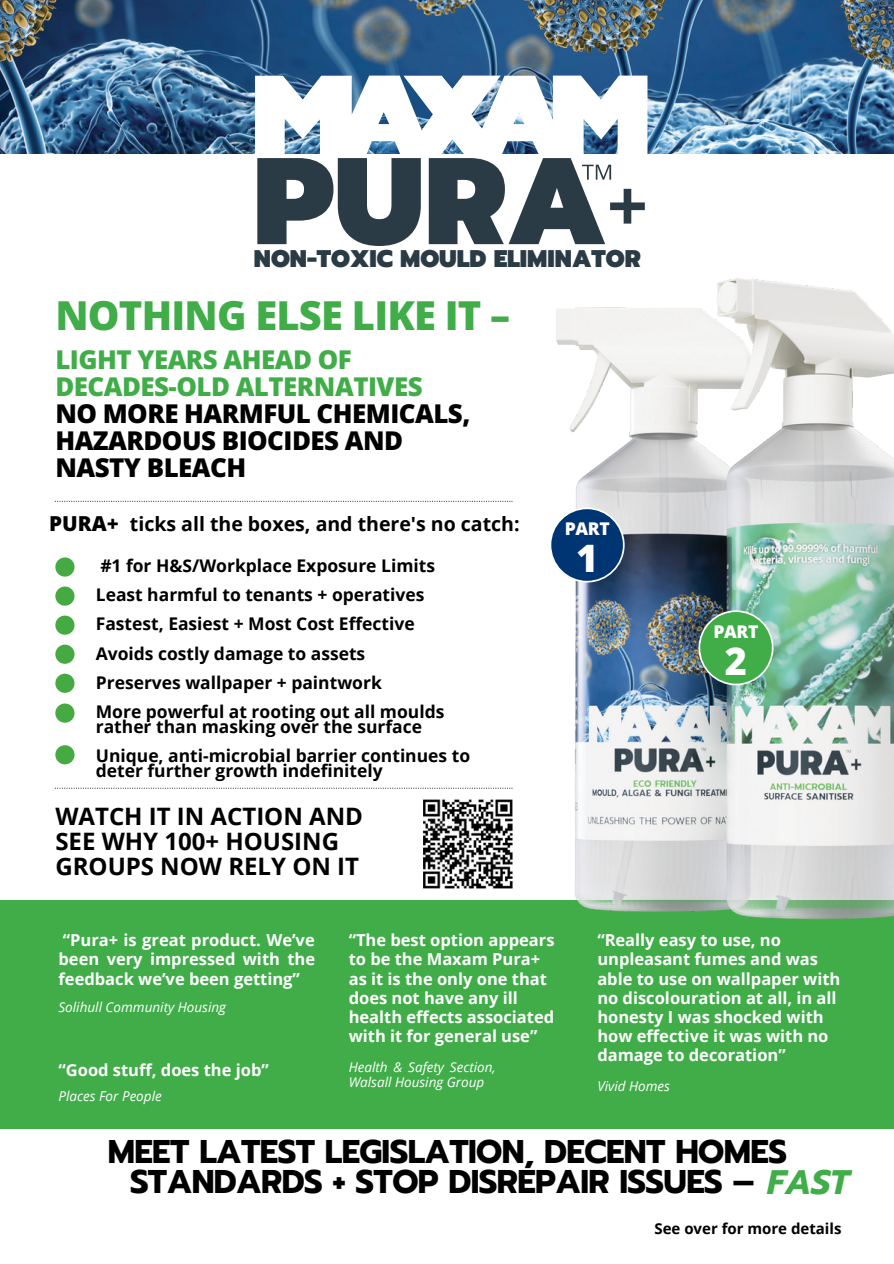
<style>
.page{position:relative;width:894px;height:1264px;background:#fff}
.page>*{position:absolute;margin:0;border:0;box-sizing:border-box;transform-origin:0 0}
.t1{font:900 123.15px "Prompt";color:#2b3b45}
.t2{font:700 71.55px "Open Sans";color:#2b3b45}
.t3{font:800 39.9px "Open Sans";letter-spacing:-.02em;color:#40ad49}
.t4{font:800 37.8px "Open Sans";color:#fff}
.t5{font:700 32.7px/30.5px "Prompt";letter-spacing:-.02em;color:#000}
.t6{font:800 25.8px/27px "Open Sans";letter-spacing:-.02em;color:#000}
.t7{font:800 25.8px/27px "Open Sans";letter-spacing:-.02em;color:#40ad49}
.t8{font:700 24px/24.8px "Open Sans";color:#000}
.t9{font:900 24px "Prompt";color:#2b3b45}
.t10{font:800 20.55px "Open Sans";color:#000}
.t11{font:700 19.5px "Open Sans";color:#000}
.t12{font:800 17.55px "Open Sans";letter-spacing:-.02em;color:#fff}
.t13{font:700 17.4px/29.2px "Open Sans";color:#000}
.t14{font:700 16.5px/19.2px "Open Sans";color:#fff}
.t15{font:700 15px "Open Sans";color:#000}
.t16{font:italic 13.5px/14.7px "Open Sans";color:#fff}
.s1{font-style:italic;font-size:33.9px;color:#40ad49}
</style>
<div class="page">
<div style="left:0;top:899px;width:893px;height:229px;background:#40ad49"></div>
<img style="left:0;top:0;width:893px;height:153px">
<svg style="left:582px;top:165px;width:29px;height:15px"></svg>
<svg style="left:255px;top:76px;width:392px;height:78px"></svg>
<img style="left:423px;top:799px;width:89px;height:89px">
<img style="left:524px;top:278px;width:369px;height:642px">
<svg style="left:55px;top:501px;width:457px;height:1px"></svg>
<svg style="left:55px;top:787px;width:457px;height:1px"></svg>
<svg style="left:549px;top:507px;width:75px;height:75px"></svg>
<img style="left:698px;top:610px;width:75px;height:75px">
<svg style="left:55px;top:557px;width:19px;height:19px"></svg>
<svg style="left:55px;top:745px;width:19px;height:19px"></svg>
<svg style="left:55px;top:703px;width:19px;height:19px"></svg>
<svg style="left:55px;top:673px;width:19px;height:20px"></svg>
<svg style="left:55px;top:644px;width:19px;height:19px"></svg>
<svg style="left:55px;top:586px;width:19px;height:19px"></svg>
<svg style="left:55px;top:615px;width:19px;height:19px"></svg>
<h1 class="t1" style="left:253px;top:110px;width:355px">PURA</h1>
<h2 class="t2" style="left:607px;top:155px;width:42px">+</h2>
<h3 class="t9" style="left:254px;top:241px;width:388px">NON-TOXIC MOULD ELIMINATOR</h3>
<h3 class="t3" style="left:55px;top:288px;width:456px">NOTHING ELSE LIKE IT –</h3>
<h3 class="t7" style="left:55px;top:345px;width:369px">LIGHT YEARS AHEAD OF<br>DECADES-OLD ALTERNATIVES</h3>
<h3 class="t6" style="left:55px;top:399px;width:416px">NO MORE HARMFUL CHEMICALS,<br>HAZARDOUS BIOCIDES AND<br>NASTY BLEACH</h3>
<p class="t11" style="left:130px;top:510px;width:391px">ticks all the boxes, and there's no catch:</p>
<p class="t10" style="left:49px;top:509px;width:71px">PURA+</p>
<p class="t13" style="left:96px;top:550px;width:350px">#1 for H&amp;S/Workplace Exposure Limits Least harmful to tenants + operatives Fastest, Easiest + Most Cost Effective Avoids costly damage to assets Preserves wallpaper + paintwork<br>More powerful at rooting out all moulds</p>
<p class="t13" style="left:96px;top:711px;width:376px">rather than masking over the surface<br>Unique, anti-microbial barrier continues to</p>
<p class="t13" style="left:96px;top:755px;width:288px">deter further growth indefinitely</p>
<h3 class="t8" style="left:55px;top:803px;width:309px">WATCH IT IN ACTION AND<br>SEE WHY 100+ HOUSING<br>GROUPS NOW RELY ON IT</h3>
<p class="t12" style="left:564px;top:516px;width:46px">PART</p>
<h3 class="t4" style="left:576px;top:531px;width:24px">1</h3>
<p class="t12" style="left:713px;top:619px;width:46px">PART</p>
<h3 class="t4" style="left:724px;top:634px;width:24px">2</h3>
<p class="t14" style="left:59px;top:930px;width:258px;text-align:justify">“Pura+ is great product. We’ve been very impressed with the feedback we’ve been getting”</p>
<p class="t14" style="left:348px;top:930px;width:207px">“The best option appears to be the Maxam Pura+ as it is the only one that does not have any ill health effects associated with it for general use”</p>
<p class="t14" style="left:597px;top:930px;width:244px">“Really easy to use, no unpleasant fumes and was able to use on wallpaper with no discolouration at all, in all honesty I was shocked with how effective it was with no damage to decoration”</p>
<p class="t16" style="left:59px;top:1088px;width:105px">Places For People</p>
<p class="t16" style="left:59px;top:999px;width:169px">Solihull Community Housing</p>
<p class="t16" style="left:348px;top:1059px;width:148px">Health &amp; Safety Section,<br>Walsall Housing Group</p>
<p class="t14" style="left:59px;top:1059px;width:212px">“Good stuff, does the job”</p>
<p class="t16" style="left:597px;top:1078px;width:74px">Vivid Homes</p>
<h3 class="t5" style="left:130px;top:1136px;width:721px;text-indent:-22px">MEET LATEST LEGISLATION, DECENT HOMES<br>STANDARDS + STOP DISREPAIR ISSUES – <span class="s1">FAST</span></h3>
<p class="t15" style="left:654px;top:1218px;width:188px">See over for more details</p>
</div>
